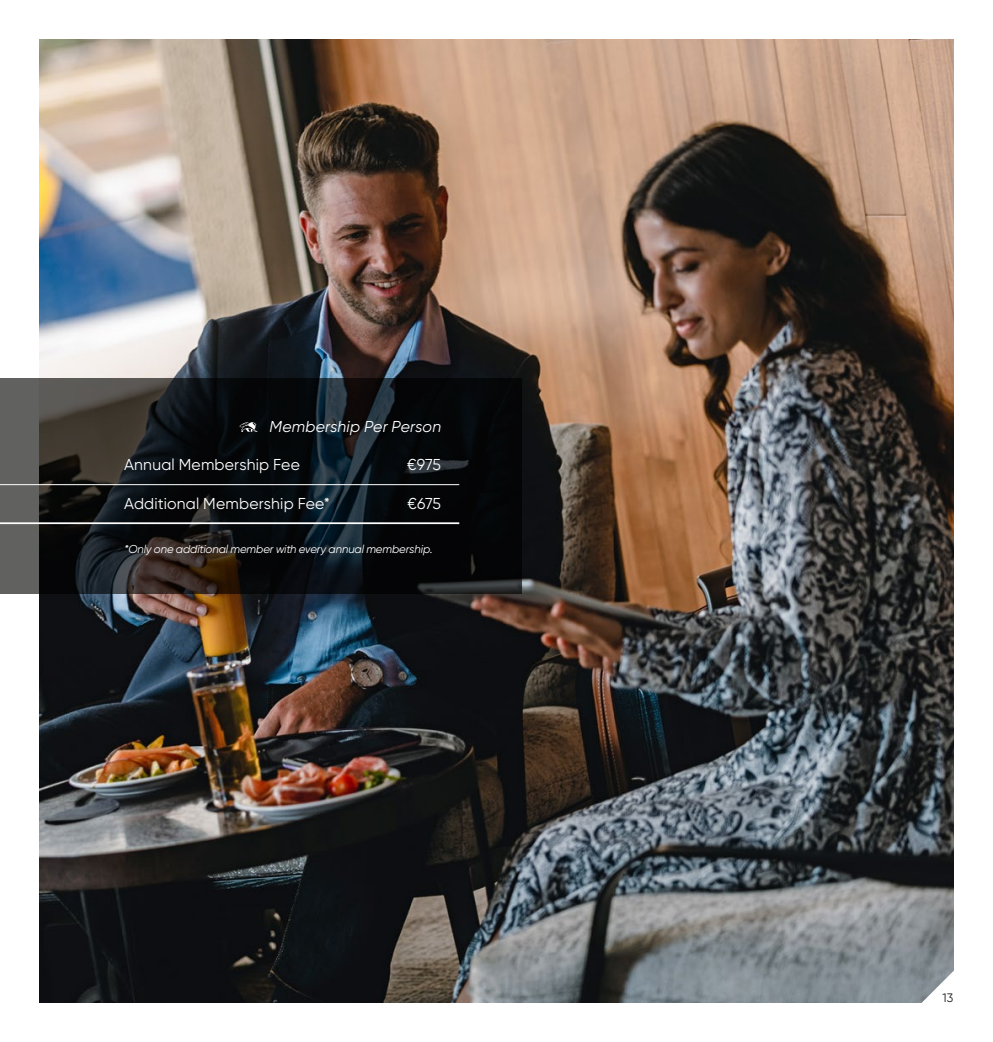
<style>
.page{position:relative;width:993px;height:1042px;background:#fff}
.page>*{position:absolute;margin:0;border:0;box-sizing:border-box;transform-origin:0 0}
.t1{font:15.75px "Gilroy";letter-spacing:.01em;color:#fff}
.t2{font:italic 15.75px "Gilroy";letter-spacing:.015em;color:#fff}
.t3{font:12.25px "Gilroy";color:#1d1d1b}
.Note{font:italic 11.38px "Gilroy";letter-spacing:-.005em;color:#fff}
</style>
<div class="page">
<img style="left:40px;top:40px;width:912px;height:962px">
<svg style="left:0;top:379px;width:521px;height:215px;background:#191b1c"></svg>
<svg style="left:239px;top:422px;width:19px;height:10px"></svg>
<hr style="left:0;top:484px;width:459px;height:1px;background:#fff">
<hr style="left:0;top:522px;width:459px;height:2px;background:#fff">
<svg style="left:917px;top:966px;width:37px;height:37px"></svg>
<p class="t2" style="left:269px;top:417px;width:173px">Membership Per Person</p>
<p class="t1" style="left:124px;top:455px;width:177px">Annual Membership Fee</p>
<p class="t1" style="left:407px;top:455px;width:36px">€975</p>
<p class="t1" style="left:124px;top:494px;width:207px">Additional Membership Fee*</p>
<p class="t1" style="left:407px;top:494px;width:35px">€675</p>
<p class="Note" style="left:124px;top:542px;width:310px">*Only one additional member with every annual membership.</p>
<p class="t3" style="left:942px;top:990px;width:12px">13</p>
</div>
